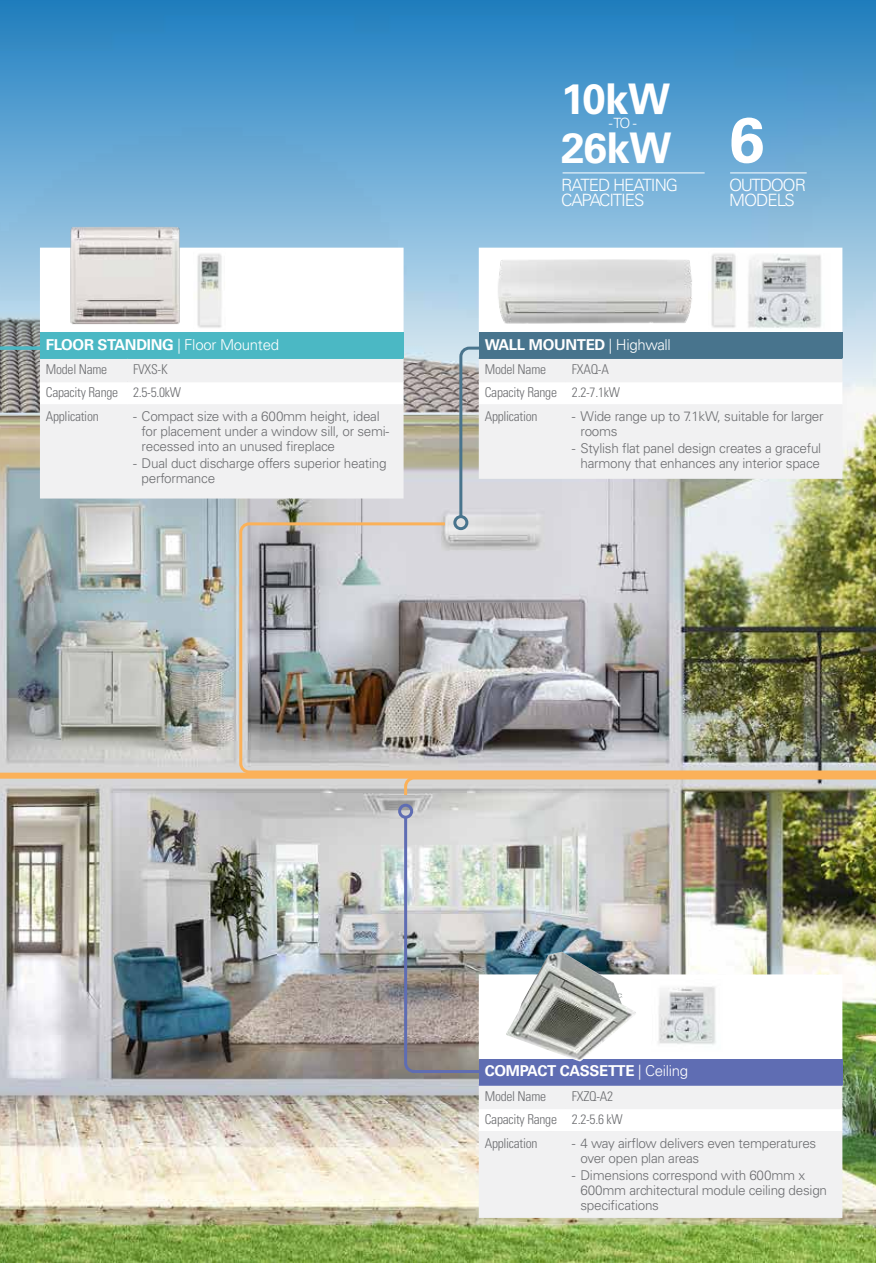
<style>
.page{position:relative;width:876px;height:1263px;background:#fff}
.page>*{position:absolute;margin:0;border:0;box-sizing:border-box;transform-origin:0 0}
.t1{font:700 63.45px "Univers LT Std";color:#fff}
.t2{font:700 42.3px/49.1px "Univers LT Std";letter-spacing:-.025em;color:#fff}
.t3{font:300 16.95px/15.5px "Univers LT Std";letter-spacing:-.06em;color:#fff}
.t4{font:700 15px "Univers LT Std";letter-spacing:-.02em;color:#fff}
.t5{font:300 14.1px "Univers LT Std";color:#fff}
.t6{font:300 13.5px/15px "Univers LT Std";letter-spacing:-.02em;color:#6d6e71}
.t7{font:300 condensed 13.5px/23.4px "Univers LT Std";letter-spacing:-.02em;color:#6d6e71}
.s1{font-weight:300}
</style>
<div class="page">
<img style="left:0;top:376px;width:876px;height:887px">
<div style="left:0;top:0;width:876px;height:376px;background:linear-gradient(to bottom,#2082c6,#d2dee5)"></div>
<hr style="left:730px;top:173px;width:76px;height:1px;background:#fff">
<hr style="left:562px;top:173px;width:142px;height:1px;background:#fff">
<div style="left:453px;top:515px;width:15px;height:15px;border:3px solid #48748d;border-radius:50%"></div>
<svg style="left:0;top:539px;width:238px;height:235px;background:#b2b8b6"></svg>
<svg style="left:0;top:345px;width:61px;height:322px;background:#9ba3a1"></svg>
<svg style="left:40px;top:248px;width:363px;height:85px"></svg>
<div style="left:40px;top:333px;width:363px;height:25px;background:#4bb8c4"></div>
<svg style="left:40px;top:359px;width:363px;height:139px;fill:#f1f1f2"></svg>
<hr style="left:40px;top:381px;width:87px;height:1px;background:#f1f1f2">
<hr style="left:127px;top:381px;width:276px;height:1px;background:#f1f1f2">
<hr style="left:40px;top:404px;width:87px;height:2px;background:#f1f1f2">
<hr style="left:127px;top:404px;width:276px;height:2px;background:#f1f1f2">
<hr style="left:40px;top:357px;width:87px;height:2px;background:#4bb8c4">
<hr style="left:127px;top:357px;width:276px;height:2px;background:#4bb8c4">
<img style="left:194px;top:249px;width:31px;height:81px">
<img style="left:68px;top:226px;width:113px;height:99px">
<img style="left:238px;top:521px;width:638px;height:253px">
<img style="left:0;top:774px;width:876px;height:300px">
<svg style="left:479px;top:974px;width:363px;height:85px"></svg>
<div style="left:479px;top:1059px;width:363px;height:26px;background:#5f6db3"></div>
<svg style="left:479px;top:1086px;width:363px;height:132px;fill:#f1f1f2"></svg>
<hr style="left:479px;top:1108px;width:87px;height:1px;background:#f1f1f2">
<hr style="left:566px;top:1108px;width:276px;height:1px;background:#f1f1f2">
<hr style="left:479px;top:1131px;width:87px;height:1px;background:#f1f1f2">
<hr style="left:566px;top:1131px;width:276px;height:1px;background:#f1f1f2">
<hr style="left:479px;top:1084px;width:87px;height:2px;background:#5f6db3">
<hr style="left:566px;top:1084px;width:276px;height:2px;background:#5f6db3">
<img style="left:651px;top:980px;width:71px;height:71px">
<img style="left:506px;top:952px;width:130px;height:109px">
<svg style="left:479px;top:248px;width:363px;height:85px"></svg>
<div style="left:479px;top:333px;width:363px;height:25px;background:#48748d"></div>
<svg style="left:458px;top:345px;width:384px;height:175px"></svg>
<hr style="left:479px;top:381px;width:87px;height:1px;background:#f1f1f2">
<hr style="left:566px;top:381px;width:276px;height:1px;background:#f1f1f2">
<hr style="left:479px;top:404px;width:87px;height:2px;background:#f1f1f2">
<hr style="left:566px;top:404px;width:276px;height:2px;background:#f1f1f2">
<hr style="left:479px;top:357px;width:87px;height:2px;background:#48748d">
<hr style="left:566px;top:357px;width:276px;height:2px;background:#48748d">
<img style="left:708px;top:249px;width:31px;height:81px">
<img style="left:487px;top:247px;width:216px;height:86px">
<img style="left:738px;top:253px;width:92px;height:77px">
<p class="t4" style="left:46px;top:335px;width:235px">FLOOR STANDING <span class="s1">| Floor Mounted</span></p>
<p class="t7" style="left:46px;top:357px;width:63px">Model Name</p>
<p class="t7" style="left:46px;top:357px;width:137px;text-indent:87px">FVXS-K<br>Capacity Range 2.5-5.0kW<br>Application</p>
<p class="t6" style="left:142px;top:408px;width:249px;text-indent:-9px">- Compact size with a 600mm height, ideal for placement under a window sill, or semi&shy;recessed into an unused fireplace</p>
<p class="t6" style="left:142px;top:456px;width:246px;text-indent:-9px">- Dual duct discharge offers superior heating performance</p>
<h2 class="t2" style="left:561px;top:75px;width:112px">10kW<br>26kW</h2>
<p class="t5" style="left:609px;top:115px;width:29px">- TO -</p>
<p class="t3" style="left:561px;top:177px;width:119px">RATED HEATING<br>CAPACITIES</p>
<h1 class="t1" style="left:729px;top:103px;width:37px">6</h1>
<p class="t3" style="left:729px;top:177px;width:78px">OUTDOOR<br>MODELS</p>
<p class="t4" style="left:485px;top:335px;width:188px">WALL MOUNTED <span class="s1">| Highwall</span></p>
<p class="t7" style="left:485px;top:357px;width:63px">Model Name</p>
<p class="t7" style="left:485px;top:357px;width:137px;text-indent:87px">FXAQ-A<br>Capacity Range 2.2-7.1kW<br>Application</p>
<p class="t6" style="left:580px;top:408px;width:245px;text-indent:-9px">- Wide range up to 7.1kW, suitable for larger rooms</p>
<p class="t6" style="left:572px;top:441px;width:251px;text-align:center">- Stylish flat panel design creates a graceful harmony that enhances any interior space</p>
<p class="t4" style="left:485px;top:1062px;width:205px">COMPACT CASSETTE <span class="s1">| Ceiling</span></p>
<p class="t7" style="left:485px;top:1084px;width:63px">Model Name</p>
<p class="t7" style="left:485px;top:1084px;width:139px;text-indent:87px">FXZQ-A2<br>Capacity Range 2.2-5.6 kW<br>Application</p>
<p class="t6" style="left:580px;top:1135px;width:237px;text-indent:-9px">- 4 way airflow delivers even temperatures over open plan areas</p>
<p class="t6" style="left:580px;top:1167px;width:248px;text-indent:-9px">- Dimensions correspond with 600mm x<br>600mm architectural module ceiling design specifications</p>
</div>
